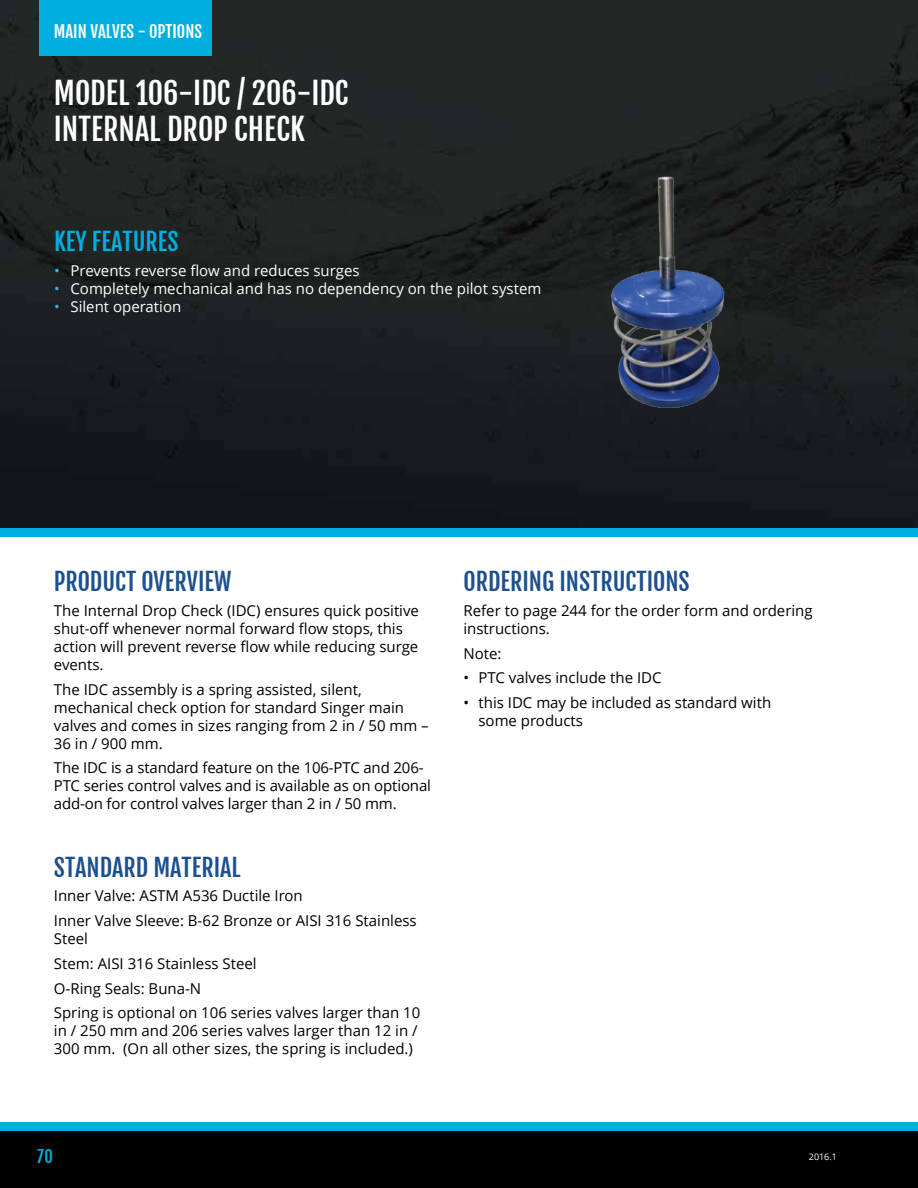
<style>
.page{position:relative;width:918px;height:1188px;background:#fff}
.page>*{position:absolute;margin:0;border:0;box-sizing:border-box;transform-origin:0 0}
.t1{font:30px/36px "Fjalla One";color:#fff}
.t2{font:24px "Fjalla One";color:#1d508e}
.t3{font:24px "Fjalla One";color:#00aedf}
.t4{font:16.5px "Fjalla One";color:#fff}
.t5{font:16.5px "Fjalla One";color:#00aedf}
.t6{font:15px/18px "Open Sans";color:#000}
.t7{font:15px "Open Sans";color:#fff}
.t8{font:9px "Open Sans";color:#fff}
.s1{color:#3cb4de}
</style>
<div class="page">
<img style="left:0;top:0;width:918px;height:528px">
<div style="left:0;top:528px;width:918px;height:9px;background:#00aedf"></div>
<div style="left:0;top:1126px;width:918px;height:62px;background:#000"></div>
<div style="left:0;top:1122px;width:918px;height:9px;background:#00aedf"></div>
<div style="left:39px;top:0;width:172px;height:56px;background:#00aedf"></div>
<img style="left:608px;top:176px;width:120px;height:241px">
<p class="t4" style="left:54px;top:21px;width:150px">MAIN VALVES - OPTIONS</p>
<h1 class="t1" style="left:54px;top:75px;width:296px">MODEL 106-IDC / 206-IDC<br>INTERNAL DROP CHECK</h1>
<h2 class="t3" style="left:54px;top:227px;width:126px">KEY FEATURES</h2>
<p class="t7" style="left:54px;top:260px;width:307px"><span class="s1">•</span> Prevents reverse flow and reduces surges</p>
<p class="t7" style="left:54px;top:278px;width:489px"><span class="s1">•</span> Completely mechanical and has no dependency on the pilot system</p>
<p class="t7" style="left:54px;top:296px;width:129px"><span class="s1">•</span> Silent operation</p>
<h2 class="t2" style="left:54px;top:567px;width:179px">PRODUCT OVERVIEW</h2>
<p class="t6" style="left:54px;top:601px;width:367px">The Internal Drop Check (IDC) ensures quick positive shut-off whenever normal forward flow stops, this action will prevent reverse flow while reducing surge events.</p>
<p class="t6" style="left:54px;top:680px;width:376px">The IDC assembly is a spring assisted, silent, mechanical check option for standard Singer main valves and comes in sizes ranging from 2 in / 50 mm – 36 in / 900 mm.</p>
<p class="t6" style="left:54px;top:759px;width:379px">The IDC is a standard feature on the 106-PTC and 206-<br>PTC series control valves and is available as on optional add-on for control valves larger than 2 in / 50 mm.</p>
<h2 class="t2" style="left:54px;top:852px;width:188px">STANDARD MATERIAL</h2>
<p class="t6" style="left:54px;top:883px;width:364px;line-height:24.8px">Inner Valve: ASTM A536 Ductile Iron<br>Inner Valve Sleeve: B-62 Bronze or AISI 316 Stainless</p>
<p class="t6" style="left:54px;top:926px;width:368px;line-height:24.8px">Steel<br>Stem: AISI 316 Stainless Steel<br>O-Ring Seals: Buna-N<br>Spring is optional on 106 series valves larger than 10</p>
<p class="t6" style="left:54px;top:1021px;width:365px">in / 250 mm and 206 series valves larger than 12 in /<br>300 mm. (On all other sizes, the spring is included.)</p>
<h2 class="t2" style="left:464px;top:567px;width:228px">ORDERING INSTRUCTIONS</h2>
<p class="t6" style="left:464px;top:601px;width:351px">Refer to page 244 for the order form and ordering instructions.</p>
<p class="t6" style="left:464px;top:644px;width:40px">Note:</p>
<p class="t6" style="left:464px;top:669px;width:200px">• PTC valves include the IDC</p>
<p class="t6" style="left:478px;top:693px;width:294px;text-indent:-15px">• this IDC may be included as standard with some products</p>
<p class="t5" style="left:37px;top:1146px;width:17px">70</p>
<p class="t8" style="left:809px;top:1150px;width:30px">2016.1</p>
</div>
